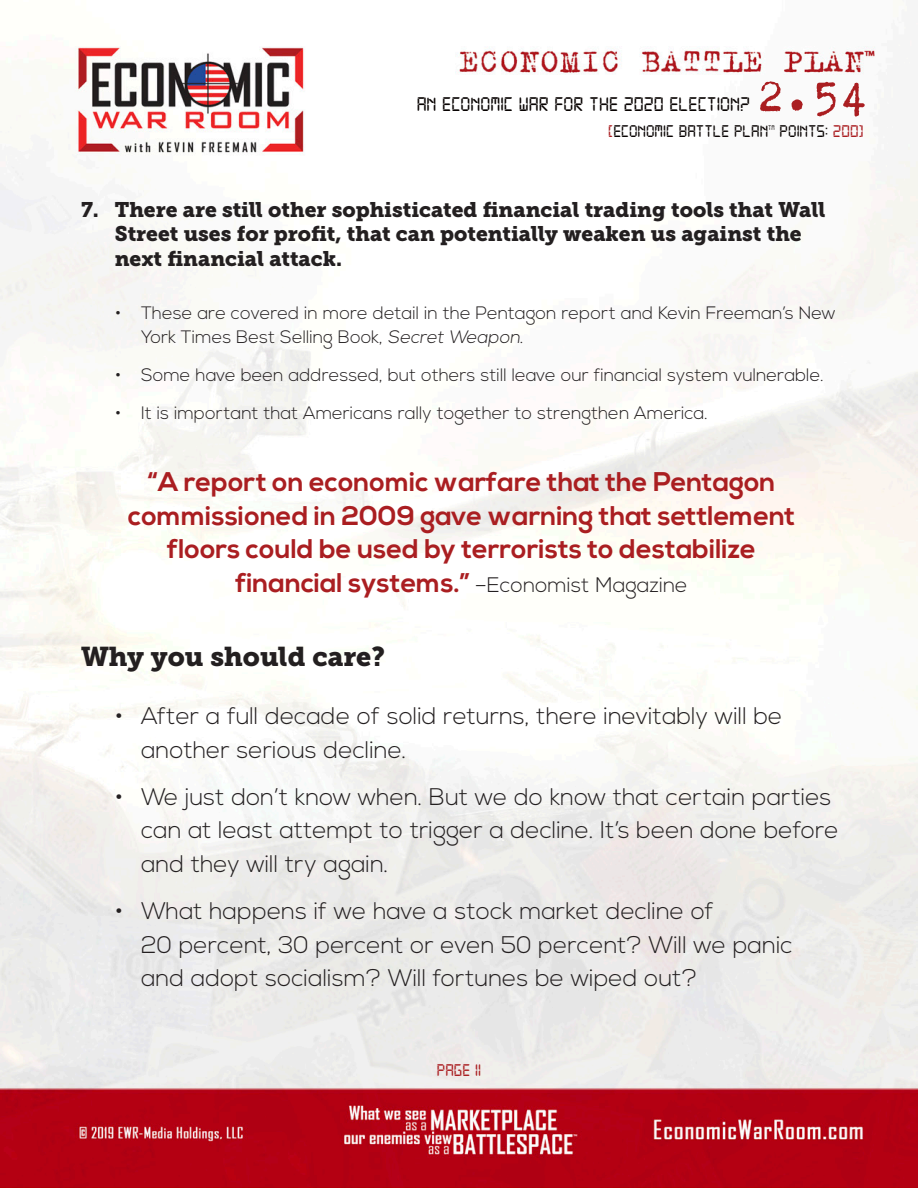
<style>
.page{position:relative;width:918px;height:1188px;background:#fff}
.page>*{position:absolute;margin:0;border:0;box-sizing:border-box;transform-origin:0 0}
.t1{font:51px "Trixie";color:#aa1e21}
.t2{font:700 27px/33.6px "Nexa";color:#aa1e21;text-align:center}
.t3{font:27px "Museo Slab 900";color:#231f20}
.t4{font:300 24px/33.6px "Nexa";color:#231f20}
.Section_Start{font:21px/24.6px "Museo Slab 900";color:#231f20}
.t5{font:21px "Digital 7";color:#080302}
.t6{font:300 18px/24.6px "Nexa";color:#231f20}
.t7{font:18px "Digital 7";color:#080302}
.t8{font:18px "Digital 7";color:#aa1e21}
.t9{font:7.05px "Digital 7";color:#080302}
.s1{color:#aa1e21}
.s2{font-weight:300;font-size:21px;color:#231f20}
</style>
<div class="page">
<img style="left:0;top:35px;width:918px;height:1153px">
<h1 class="t1" style="left:756px;top:62px;width:114px">2.54</h1>
<p class="t7" style="left:608px;top:123px;width:161px"><span class="s1">[</span>ECONOMIC BATTLE PLAN</p>
<p class="t9" style="left:768px;top:124px;width:8px">TM</p>
<p class="t7" style="left:780px;top:123px;width:85px">POINTS: <span class="s1">200]</span></p>
<p class="t5" style="left:417px;top:95px;width:335px">AN ECONOMIC WAR FOR THE 2020 ELECTION?</p>
<p class="Section_Start" style="left:115px;top:197px;width:712px;text-indent:-34px">7. There are still other sophisticated financial trading tools that Wall<br>Street uses for profit, that can potentially weaken us against the next financial attack.</p>
<p class="t6" style="left:141px;top:301px;width:696px;text-indent:-26px">• These are covered in more detail in the Pentagon report and Kevin Freeman’s New<br>York Times Best Selling Book, Secret Weapon.</p>
<p class="t6" style="left:116px;top:364px;width:710px">• Some have been addressed, but others still leave our financial system vulnerable.</p>
<p class="t6" style="left:116px;top:402px;width:594px">• It is important that Americans rally together to strengthen America.</p>
<p class="t2" style="left:128px;top:466px;width:669px">“A report on economic warfare that the Pentagon commissioned in 2009 gave warning that settlement floors could be used by terrorists to destabilize financial systems.” <span class="s2">–Economist Magazine</span></p>
<p class="t3" style="left:81px;top:641px;width:306px">Why you should care?</p>
<p class="t4" style="left:141px;top:700px;width:643px;text-indent:-26px">• After a full decade of solid returns, there inevitably will be another serious decline.</p>
<p class="t4" style="left:141px;top:781px;width:699px;text-indent:-26px">• We just don’t know when. But we do know that certain parties can at least attempt to trigger a decline. It’s been done before and they will try again.</p>
<p class="t4" style="left:141px;top:895px;width:653px;text-indent:-26px">• What happens if we have a stock market decline of<br>20 percent, 30 percent or even 50 percent? Will we panic and adopt socialism? Will fortunes be wiped out?</p>
<p class="t8" style="left:437px;top:1062px;width:46px">PAGE 11</p>
</div>
